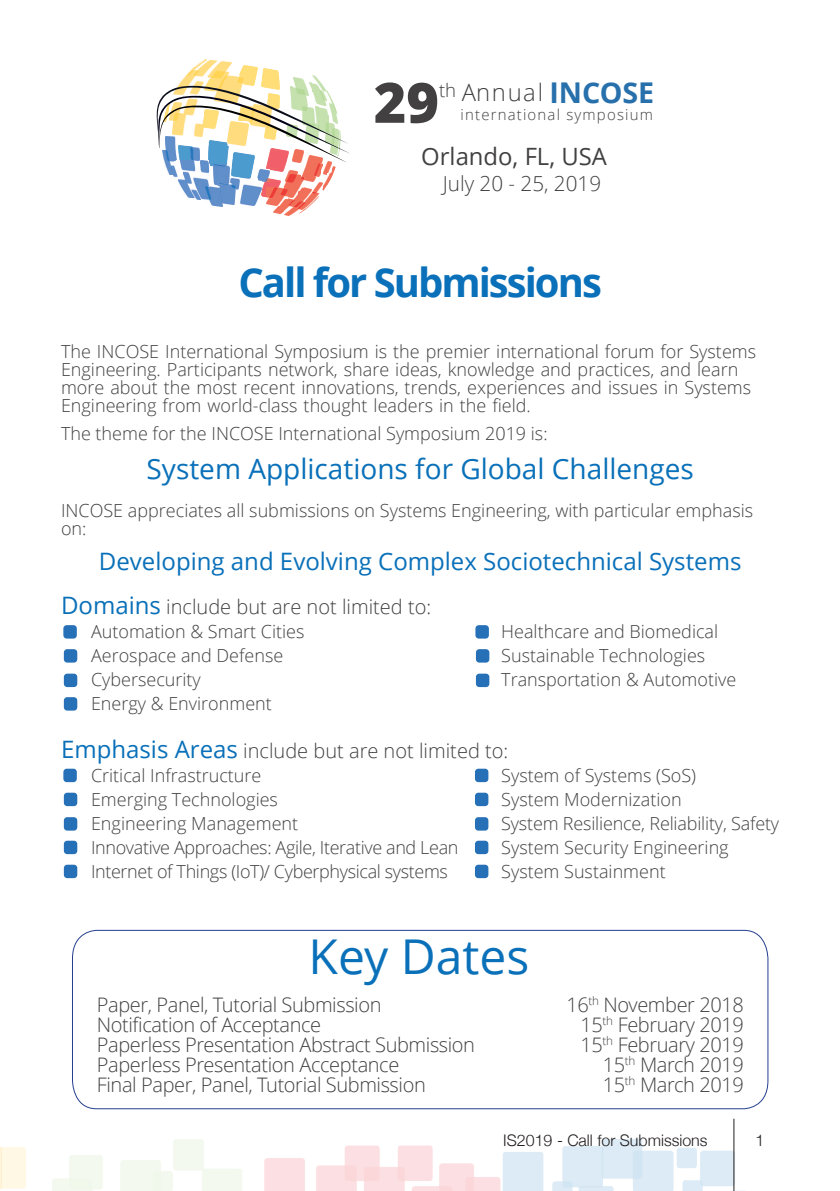
<style>
.page{position:relative;width:840px;height:1191px;background:#fff}
.page>*{position:absolute;margin:0;border:0;box-sizing:border-box;transform-origin:0 0}
.t1{font:800 55.6px "Open Sans";color:#424041}
.t2{font:48px "Open Sans";color:#0970b9}
.t3{font:700 40px "Open Sans";letter-spacing:-.05em;color:#0970b9}
.t4{font:28px "Open Sans";color:#0970b9}
.t5{font:24px "Open Sans";color:#0970b9}
.t6{font:23.8px "Open Sans";color:#424041}
.t7{font:300 23.8px "Open Sans";letter-spacing:.07em;color:#424041}
.t8{font:300 20.6px "Open Sans";color:#424041}
.t9{font:300 20px "Open Sans";letter-spacing:-.02em;color:#424041}
.t10{font:300 20px "Open Sans";color:#424041}
.t11{font:300 18.6px "Open Sans";color:#424041}
.t12{font:300 18px/18px "Open Sans";color:#424041}
.t13{font:300 18px "Open Sans";letter-spacing:-.02em;color:#424041}
.t14{font:300 16px "Helvetica Neue";color:#231f20}
.t15{font:300 15px "Open Sans";letter-spacing:.08em;color:#424041}
.s1{font-weight:700;font-size:28.6px;color:#2770ac}
.s2{font-weight:400;font-size:24px;color:#0970b9}
</style>
<div class="page">
<img style="left:0;top:1140px;width:735px;height:51px">
<hr style="left:733px;top:1119px;width:1px;height:72px;background:#231f20">
<div style="left:475px;top:841px;width:13px;height:13px;background:#2670b8;border-radius:3px"></div>
<div style="left:475px;top:865px;width:13px;height:13px;background:#2670b8;border-radius:3px"></div>
<div style="left:475px;top:817px;width:13px;height:14px;background:#2670b8;border-radius:3px"></div>
<div style="left:475px;top:793px;width:13px;height:13px;background:#2670b8;border-radius:3px"></div>
<div style="left:475px;top:769px;width:13px;height:13px;background:#2670b8;border-radius:3px"></div>
<div style="left:64px;top:841px;width:13px;height:13px;background:#2670b8;border-radius:3px"></div>
<div style="left:64px;top:865px;width:13px;height:13px;background:#2670b8;border-radius:3px"></div>
<div style="left:64px;top:817px;width:13px;height:14px;background:#2670b8;border-radius:3px"></div>
<div style="left:64px;top:793px;width:13px;height:13px;background:#2670b8;border-radius:3px"></div>
<div style="left:63px;top:769px;width:14px;height:13px;background:#2670b8;border-radius:3px"></div>
<div style="left:64px;top:697px;width:13px;height:14px;background:#2670b8;border-radius:3px"></div>
<div style="left:64px;top:674px;width:13px;height:13px;background:#2670b8;border-radius:3px"></div>
<div style="left:64px;top:649px;width:13px;height:14px;background:#2670b8;border-radius:3px"></div>
<div style="left:63px;top:625px;width:14px;height:14px;background:#2670b8;border-radius:3px"></div>
<div style="left:476px;top:674px;width:13px;height:13px;background:#2670b8;border-radius:3px"></div>
<div style="left:476px;top:649px;width:13px;height:14px;background:#2670b8;border-radius:3px"></div>
<div style="left:475px;top:625px;width:14px;height:14px;background:#2670b8;border-radius:3px"></div>
<svg style="left:72px;top:929px;width:697px;height:181px"></svg>
<img style="left:302px;top:200px;width:14px;height:12px">
<img style="left:261px;top:69px;width:19px;height:12px">
<img style="left:239px;top:66px;width:19px;height:15px">
<img style="left:214px;top:75px;width:30px;height:6px">
<img style="left:240px;top:200px;width:18px;height:6px">
<img style="left:195px;top:60px;width:36px;height:19px">
<img style="left:181px;top:70px;width:22px;height:11px">
<img style="left:273px;top:200px;width:21px;height:14px">
<img style="left:284px;top:201px;width:18px;height:15px">
<img style="left:293px;top:77px;width:9px;height:4px">
<img style="left:222px;top:200px;width:13px;height:5px">
<img style="left:209px;top:200px;width:13px;height:6px">
<img style="left:267px;top:200px;width:20px;height:5px">
<svg style="left:156px;top:81px;width:194px;height:119px"></svg>
<img style="left:0;top:1147px;width:1px;height:41px">
<h1 class="t1" style="left:374px;top:80px;width:67px">29</h1>
<h3 class="t7" style="left:461px;top:83px;width:194px">Annual <span class="s1">INCOSE</span></h3>
<p class="t11" style="left:439px;top:83px;width:19px">th</p>
<p class="t15" style="left:460px;top:108px;width:194px">international symposium</p>
<h3 class="t6" style="left:421px;top:147px;width:187px">Orlando, FL, USA</h3>
<p class="t8" style="left:442px;top:175px;width:160px">July 20 - 25, 2019</p>
<h3 class="t3" style="left:238px;top:267px;width:365px">Call for Submissions</h3>
<p class="t12" style="left:61px;top:344px;width:696px">The INCOSE International Symposium is the premier international forum for Systems Engineering. Participants network, share ideas, knowledge and practices, and learn more about the most recent innovations, trends, experiences and issues in Systems Engineering from world-class thought leaders in the field.</p>
<p class="t12" style="left:61px;top:426px;width:488px">The theme for the INCOSE International Symposium 2019 is:</p>
<h3 class="t4" style="left:146px;top:458px;width:549px">System Applications for Global Challenges</h3>
<p class="t12" style="left:61px;top:503px;width:693px">INCOSE appreciates all submissions on Systems Engineering, with particular emphasis on:</p>
<h3 class="t5" style="left:99px;top:551px;width:644px">Developing and Evolving Complex Sociotechnical Systems</h3>
<p class="t10" style="left:61px;top:599px;width:372px"><span class="s2">Domains</span> include but are not limited to:</p>
<p class="t12" style="left:91px;top:624px;width:215px">Automation &amp; Smart Cities</p>
<p class="t12" style="left:501px;top:624px;width:218px">Healthcare and Biomedical</p>
<p class="t12" style="left:91px;top:648px;width:194px">Aerospace and Defense</p>
<p class="t12" style="left:501px;top:648px;width:205px">Sustainable Technologies</p>
<p class="t12" style="left:91px;top:672px;width:111px">Cybersecurity</p>
<p class="t12" style="left:501px;top:672px;width:236px">Transportation &amp; Automotive</p>
<p class="t12" style="left:91px;top:696px;width:182px">Energy &amp; Environment</p>
<p class="t10" style="left:61px;top:743px;width:449px"><span class="s2">Emphasis Areas</span> include but are not limited to:</p>
<p class="t12" style="left:91px;top:768px;width:172px">Critical Infrastructure</p>
<p class="t12" style="left:501px;top:768px;width:196px">System of Systems (SoS)</p>
<p class="t12" style="left:91px;top:792px;width:188px">Emerging Technologies</p>
<p class="t12" style="left:501px;top:792px;width:182px">System Modernization</p>
<p class="t12" style="left:91px;top:816px;width:209px">Engineering Management</p>
<p class="t12" style="left:501px;top:816px;width:279px">System Resilience, Reliability, Safety</p>
<p class="t13" style="left:91px;top:840px;width:369px">Innovative Approaches: Agile, Iterative and Lean</p>
<p class="t12" style="left:501px;top:840px;width:229px">System Security Engineering</p>
<p class="t13" style="left:91px;top:864px;width:358px">Internet of Things (IoT)/ Cyberphysical systems</p>
<p class="t12" style="left:501px;top:864px;width:166px">System Sustainment</p>
<h2 class="t2" style="left:308px;top:938px;width:222px">Key Dates</h2>
<p class="t9" style="left:97px;top:996px;width:286px">Paper, Panel, Tutorial Submission</p>
<p class="t9" style="left:566px;top:996px;width:179px">16<sup>th</sup> November 2018</p>
<p class="t9" style="left:97px;top:1016px;width:226px">Notification of Acceptance</p>
<p class="t9" style="left:580px;top:1016px;width:165px">15<sup>th</sup> February 2019</p>
<p class="t9" style="left:97px;top:1036px;width:380px">Paperless Presentation Abstract Submission</p>
<p class="t9" style="left:580px;top:1036px;width:165px">15<sup>th</sup> February 2019</p>
<p class="t9" style="left:97px;top:1056px;width:304px">Paperless Presentation Acceptance</p>
<p class="t9" style="left:603px;top:1056px;width:142px">15<sup>th</sup> March 2019</p>
<p class="t9" style="left:97px;top:1076px;width:330px">Final Paper, Panel, Tutorial Submission</p>
<p class="t9" style="left:603px;top:1076px;width:142px">15<sup>th</sup> March 2019</p>
<p class="t14" style="left:503px;top:1131px;width:206px">IS2019 - Call for Submissions</p>
<p class="t14" style="left:755px;top:1131px;width:10px">1</p>
</div>
